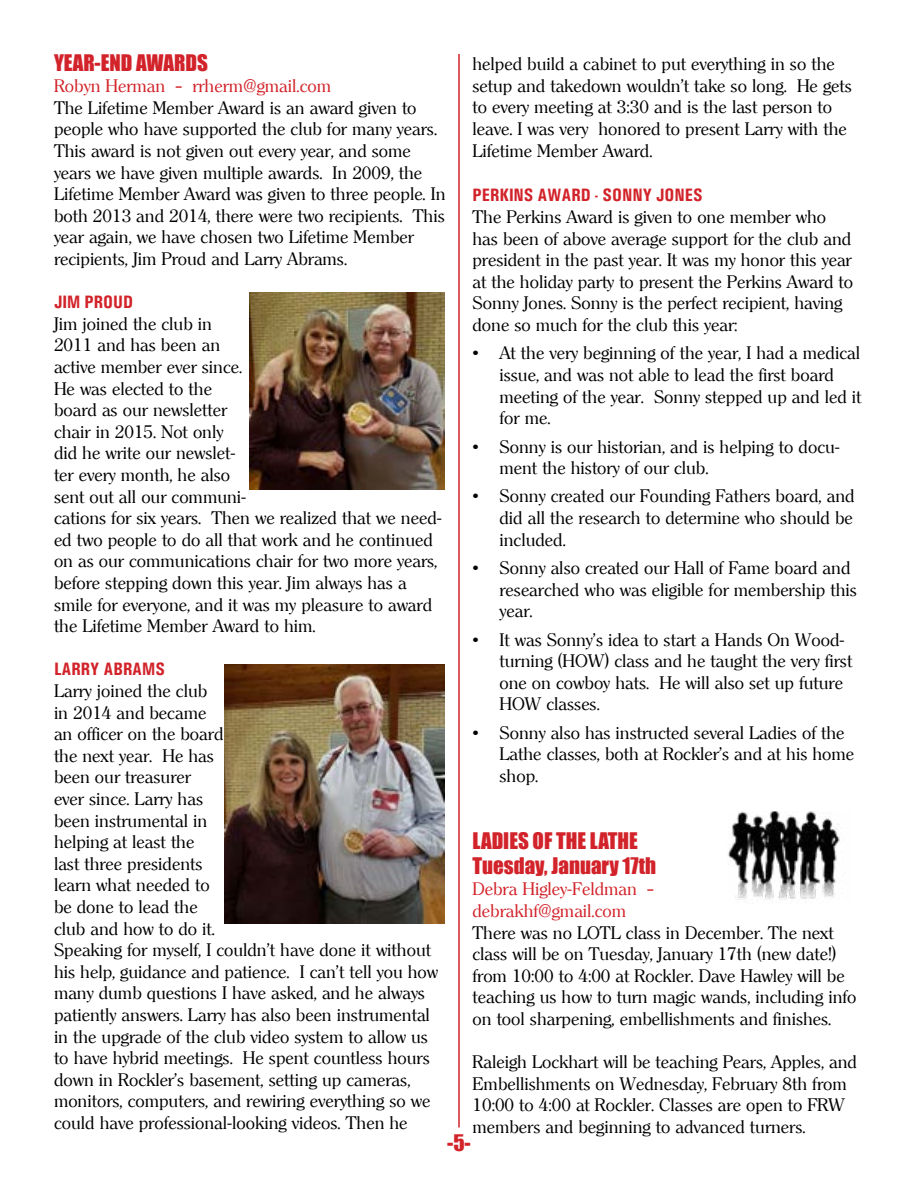
<style>
.page{position:relative;width:918px;height:1188px;background:#fff}
.page>*{position:absolute;margin:0;border:0;box-sizing:border-box;transform-origin:0 0}
.t1{font:21px/25.2px "Impact";color:#d2232a}
.t2{font:18px/21.6px "Clearly Roman";color:#000}
.t3{font:18px/21.6px "Clearly Roman";color:#d2232a}
.t4{font:700 18px "Univers Condensed";color:#d2232a}
</style>
<div class="page">
<hr style="left:458px;top:54px;width:2px;height:1074px;background:#d2232a">
<img style="left:250px;top:293px;width:194px;height:196px">
<img style="left:225px;top:664px;width:219px;height:260px">
<img style="left:728px;top:812px;width:112px;height:88px">
<p class="t1" style="left:54px;top:49px;width:155px">YEAR-END AWARDS</p>
<p class="t3" style="left:54px;top:76px;width:279px">Robyn Herman – rrherm@gmail.com</p>
<p class="t2" style="left:54px;top:97px;width:393px">The Lifetime Member Award is an award given to people who have supported the club for many years.<br>This award is not given out every year, and some years we have given multiple awards. In 2009, the Lifetime Member Award was given to three people. In both 2013 and 2014, there were two recipients. This year again, we have chosen two Lifetime Member recipients, Jim Proud and Larry Abrams.</p>
<p class="t4" style="left:54px;top:291px;width:80px">JIM PROUD</p>
<p class="t2" style="left:54px;top:313px;width:389px">Jim joined the club in<br>2011 and has been an<br>active member ever since.<br>He was elected to the<br>board as our newsletter<br>chair in 2015. Not only<br>did he write our newslet-<br>ter every month, he also<br>sent out all our communi-<br>cations for six years. Then we realized that we need&shy;ed two people to do all that work and he continued on as our communications chair for two more years, before stepping down this year. Jim always has a smile for everyone, and it was my pleasure to award the Lifetime Member Award to him.</p>
<p class="t4" style="left:54px;top:658px;width:113px">LARRY ABRAMS</p>
<p class="t2" style="left:54px;top:680px;width:386px">Larry joined the club<br>in 2014 and became<br>an officer on the board<br>the next year. He has<br>been our treasurer<br>ever since. Larry has<br>been instrumental in<br>helping at least the<br>last three presidents<br>learn what needed to<br>be done to lead the<br>club and how to do it.<br>Speaking for myself, I couldn’t have done it without his help, guidance and patience. I can’t tell you how many dumb questions I have asked, and he always patiently answers. Larry has also been instrumental in the upgrade of the club video system to allow us to have hybrid meetings. He spent countless hours down in Rockler’s basement, setting up cameras, monitors, computers, and rewiring everything so we could have professional-looking videos. Then he</p>
<p class="t2" style="left:472px;top:53px;width:381px">helped build a cabinet to put everything in so the setup and takedown wouldn’t take so long. He gets to every meeting at 3:30 and is the last person to leave. I was very honored to present Larry with the Lifetime Member Award.</p>
<p class="t4" style="left:472px;top:184px;width:232px">PERKINS AWARD - SONNY JONES</p>
<p class="t2" style="left:472px;top:206px;width:382px">The Perkins Award is given to one member who has been of above average support for the club and president in the past year. It was my honor this year at the holiday party to present the Perkins Award to Sonny Jones. Sonny is the perfect recipient, having done so much for the club this year:</p>
<p class="t2" style="left:500px;top:343px;width:364px;text-indent:-27px">• At the very beginning of the year, I had a medical issue, and was not able to lead the first board meeting of the year. Sonny stepped up and led it for me.</p>
<p class="t2" style="left:500px;top:436px;width:342px;text-indent:-27px">• Sonny is our historian, and is helping to docu&shy;ment the history of our club.</p>
<p class="t2" style="left:500px;top:486px;width:357px;text-align:justify;text-indent:-27px">• Sonny created our Founding Fathers board, and did all the research to determine who should be included.</p>
<p class="t2" style="left:500px;top:557px;width:359px;text-indent:-27px">• Sonny also created our Hall of Fame board and researched who was eligible for membership this year.</p>
<p class="t2" style="left:500px;top:629px;width:354px;text-indent:-27px">• It was Sonny’s idea to start a Hands On Wood&shy;turning (HOW) class and he taught the very first one on cowboy hats. He will also set up future HOW classes.</p>
<p class="t2" style="left:500px;top:722px;width:356px;text-indent:-27px">• Sonny also has instructed several Ladies of the<br>Lathe classes, both at Rockler’s and at his home shop.</p>
<p class="t1" style="left:472px;top:827px;width:185px">LADIES OF THE LATHE<br>Tuesday, January 17th</p>
<p class="t3" style="left:472px;top:879px;width:183px">Debra Higley-Feldman – debrakhf@gmail.com</p>
<p class="t2" style="left:472px;top:922px;width:386px">There was no LOTL class in December. The next class will be on Tuesday, January 17th (new date!) from 10:00 to 4:00 at Rockler. Dave Hawley will be teaching us how to turn magic wands, including info on tool sharpening, embellishments and finishes.</p>
<p class="t2" style="left:472px;top:1052px;width:386px">Raleigh Lockhart will be teaching Pears, Apples, and Embellishments on Wednesday, February 8th from 10:00 to 4:00 at Rockler. Classes are open to FRW members and beginning to advanced turners.</p>
<p class="t1" style="left:447px;top:1130px;width:25px">-5-</p>
</div>
